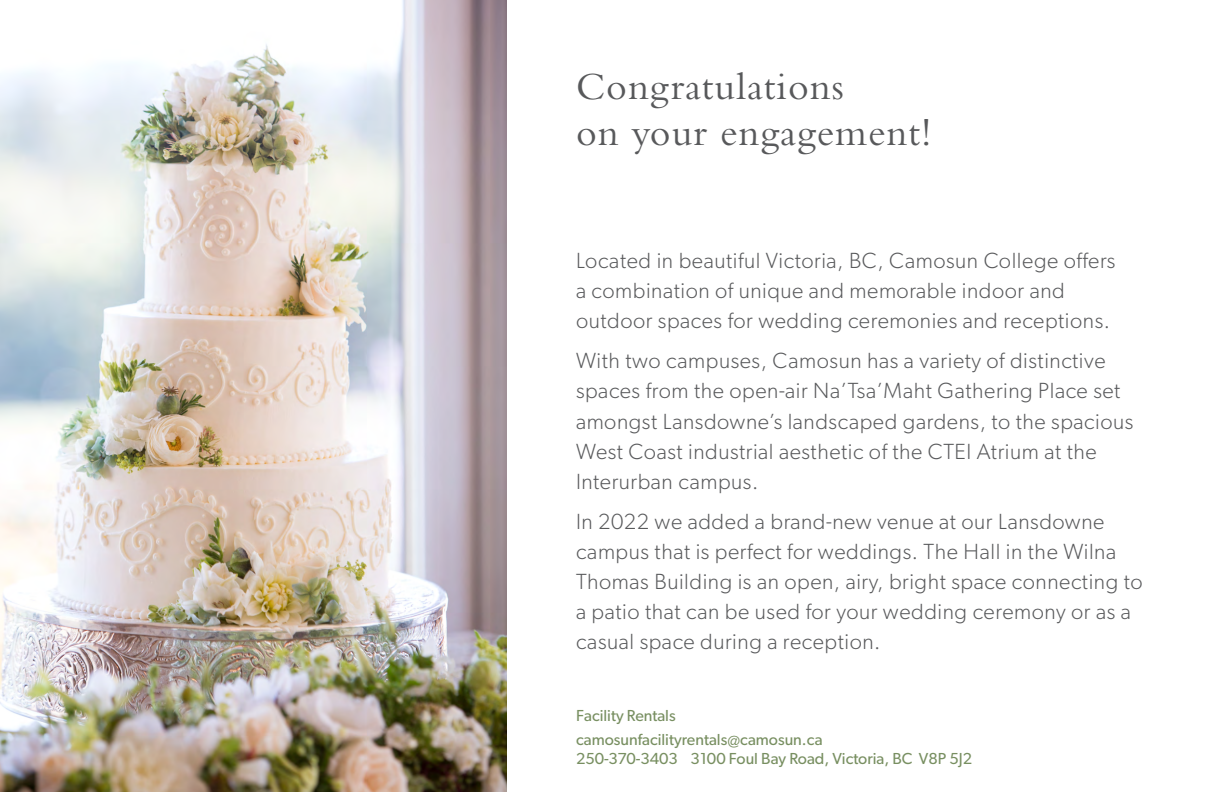
<style>
.page{position:relative;width:1224px;height:792px;background:#fff}
.page>*{position:absolute;margin:0;border:0;box-sizing:border-box;transform-origin:0 0}
.t1{font:40px/46px "Bembo Std";letter-spacing:.025em;color:#58595b}
.t2{font:300 22px/30px "Gibson";letter-spacing:.025em;color:#58595b}
.t3{font:16px/24px "Gibson";color:#788f61}
</style>
<div class="page">
<img style="left:0;top:0;width:507px;height:792px">
<h1 class="t1" style="left:576px;top:63px;width:357px">Congratulations<br>on your engagement!</h1>
<p class="t2" style="left:576px;top:246px;width:541px">Located in beautiful Victoria, BC, Camosun College offers a combination of unique and memorable indoor and outdoor spaces for wedding ceremonies and receptions.</p>
<p class="t2" style="left:576px;top:346px;width:559px">With two campuses, Camosun has a variety of distinctive spaces from the open-air Na’Tsa’Maht Gathering Place set amongst Lansdowne’s landscaped gardens, to the spacious West Coast industrial aesthetic of the CTEI Atrium at the Interurban campus.</p>
<p class="t2" style="left:576px;top:506px;width:568px">In 2022 we added a brand-new venue at our Lansdowne campus that is perfect for weddings. The Hall in the Wilna Thomas Building is an open, airy, bright space connecting to a patio that can be used for your wedding ceremony or as a casual space during a reception.</p>
<p class="t3" style="left:576px;top:703px;width:248px">Facility Rentals camosunfacilityrentals@camosun.ca</p>
<p class="t3" style="left:576px;top:746px;width:398px">250-370-3403 3100 Foul Bay Road, Victoria, BC V8P 5J2</p>
</div>
